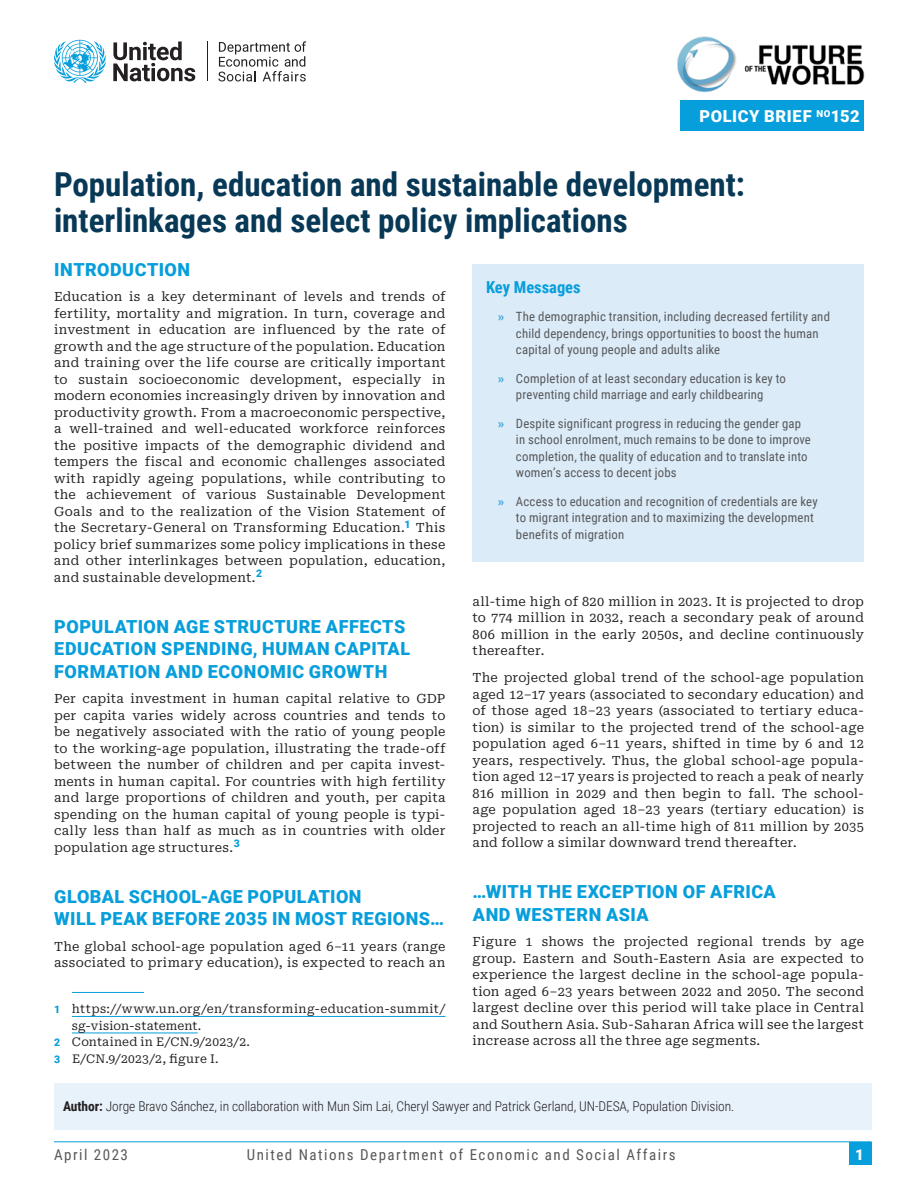
<style>
.page{position:relative;width:918px;height:1188px;background:#fff}
.page>*{position:absolute;margin:0;border:0;box-sizing:border-box;transform-origin:0 0}
.t1{font:700 33px/36px "Roboto Condensed";color:#073856}
.t2{font:900 18px/22.5px "Roboto";letter-spacing:.025em;color:#069edb}
.t3{font:900 16.5px "Roboto";letter-spacing:.035em;color:#fff}
.t4{font:700 16.5px "Roboto Condensed";color:#069edb}
.t5{font:15px "Roboto Condensed";letter-spacing:.1em;color:#57585a}
.t6{font:900 15px "Roboto";color:#fff}
.t7{font:300 13.5px "Roboto Condensed";letter-spacing:-.005em;color:#231f20}
.t8{font:12.75px/16.5px "Roboto Serif";letter-spacing:.02em;color:#231f20;text-align:justify}
.t9{font:12.75px/16.5px "Roboto Condensed";letter-spacing:.015em;color:#57585a}
.t10{font:12px "Roboto Serif";letter-spacing:.02em;color:#231f20}
.s1{font-family:"Roboto";font-weight:900;font-size:10.5px;color:#069edb}
.s2{font-family:"Roboto";font-weight:900;color:#48ace0}
.s3{font-weight:700}
</style>
<div class="page">
<div style="left:849px;top:1142px;width:22px;height:23px;background:#069edb"></div>
<hr style="left:54px;top:1141px;width:818px;height:1px;background:#069edb">
<hr style="left:72px;top:992px;width:72px;height:1px;background:#069edb">
<hr style="left:72px;top:1016px;width:374px;height:1px;background:#069edb">
<hr style="left:72px;top:1033px;width:126px;height:1px;background:#069edb">
<div style="left:680px;top:100px;width:184px;height:30px;background:#069edb"></div>
<div style="left:54px;top:1083px;width:818px;height:46px;background:#e8f2fa"></div>
<div style="left:472px;top:264px;width:392px;height:298px;background:#dbebf8"></div>
<img style="left:677px;top:36px;width:188px;height:56px">
<svg style="left:218px;top:41px;width:88px;height:41px"></svg>
<hr style="left:207px;top:42px;width:1px;height:39px;background:#241f21">
<svg style="left:54px;top:39px;width:52px;height:44px"></svg>
<svg style="left:113px;top:41px;width:82px;height:41px"></svg>
<p class="t3" style="left:699px;top:105px;width:162px">POLICY BRIEF <sup>NO</sup>152</p>
<h1 class="t1" style="left:54px;top:165px;width:692px">Population, education and sustainable development: interlinkages and select policy implications</h1>
<h2 class="t2" style="left:54px;top:257px;width:137px">INTRODUCTION</h2>
<p class="t8" style="left:54px;top:287px;width:393px">Education is a key determinant of levels and trends of fertility, mortality and migration. In turn, coverage and investment in education are influenced by the rate of growth and the age structure of the population. Education and training over the life course are critically important to sustain socioeconomic development, especially in modern economies increasingly driven by innovation and productivity growth. From a macroeconomic perspective, a well-trained and well-educated workforce reinforces the positive impacts of the demographic dividend and tempers the fiscal and economic challenges associated with rapidly ageing populations, while contributing to the achievement of various Sustainable Development Goals and to the realization of the Vision Statement of the Secretary-General on Transforming Education.<sup>1</sup> This policy brief summarizes some policy implications in these and other interlinkages between population, education, and sustainable development.<sup>2</sup></p>
<h2 class="t2" style="left:54px;top:614px;width:357px">POPULATION AGE STRUCTURE AFFECTS<br>EDUCATION SPENDING, HUMAN CAPITAL<br>FORMATION AND ECONOMIC GROWTH</h2>
<p class="t8" style="left:54px;top:689px;width:393px">Per capita investment in human capital relative to GDP per capita varies widely across countries and tends to be negatively associated with the ratio of young people to the working-age population, illustrating the trade-off between the number of children and per capita invest&shy;ments in human capital. For countries with high fertility and large proportions of children and youth, per capita spending on the human capital of young people is typi&shy;cally less than half as much as in countries with older population age structures.<sup>3</sup></p>
<h2 class="t2" style="left:54px;top:884px;width:391px">GLOBAL SCHOOL-AGE POPULATION<br>WILL PEAK BEFORE 2035 IN MOST REGIONS…</h2>
<p class="t8" style="left:54px;top:937px;width:393px">The global school-age population aged 6–11 years (range associated to primary education), is expected to reach an</p>
<p class="t10" style="left:54px;top:1000px;width:393px"><span class="s1">1</span> https://www.un.org/en/transforming-education-summit/</p>
<p class="t10" style="left:72px;top:1016px;width:131px">sg-vision-statement.</p>
<p class="t10" style="left:54px;top:1033px;width:198px"><span class="s1">2</span> Contained in E/CN.9/2023/2.</p>
<p class="t10" style="left:54px;top:1049px;width:166px"><span class="s1">3</span> E/CN.9/2023/2, figure I.</p>
<p class="t4" style="left:486px;top:275px;width:96px">Key Messages</p>
<p class="t9" style="left:516px;top:308px;width:316px;text-indent:-18px"><span class="s2">»</span> The demographic transition, including decreased fertility and child dependency, brings opportunities to boost the human capital of young people and adults alike</p>
<p class="t9" style="left:498px;top:369px;width:289px;text-align:center"><span class="s2">»</span> Completion of at least secondary education is key to preventing child marriage and early childbearing</p>
<p class="t9" style="left:516px;top:414px;width:296px;text-indent:-18px"><span class="s2">»</span> Despite significant progress in reducing the gender gap in school enrolment, much remains to be done to improve completion, the quality of education and to translate into women’s access to decent jobs</p>
<p class="t9" style="left:516px;top:492px;width:303px;text-indent:-18px"><span class="s2">»</span> Access to education and recognition of credentials are key to migrant integration and to maximizing the development benefits of migration</p>
<p class="t8" style="left:472px;top:592px;width:393px">all-time high of 820 million in 2023. It is projected to drop to 774 million in 2032, reach a secondary peak of around 806 million in the early 2050s, and decline continuously thereafter.</p>
<p class="t8" style="left:472px;top:669px;width:393px">The projected global trend of the school-age population aged 12–17 years (associated to secondary education) and of those aged 18–23 years (associated to tertiary educa&shy;tion) is similar to the projected trend of the school-age population aged 6–11 years, shifted in time by 6 and 12 years, respectively. Thus, the global school-age popula&shy;tion aged 12–17 years is projected to reach a peak of nearly 816 million in 2029 and then begin to fall. The school&shy;age population aged 18–23 years (tertiary education) is projected to reach an all-time high of 811 million by 2035 and follow a similar downward trend thereafter.</p>
<h2 class="t2" style="left:472px;top:880px;width:305px">…WITH THE EXCEPTION OF AFRICA<br>AND WESTERN ASIA</h2>
<p class="t8" style="left:472px;top:933px;width:393px">Figure 1 shows the projected regional trends by age group. Eastern and South-Eastern Asia are expected to experience the largest decline in the school-age popula&shy;tion aged 6–23 years between 2022 and 2050. The second largest decline over this period will take place in Central and Southern Asia. Sub-Saharan Africa will see the largest increase across all the three age segments.</p>
<p class="t7" style="left:63px;top:1097px;width:673px"><span class="s3">Author:</span> Jorge Bravo Sánchez, in collaboration with Mun Sim Lai, Cheryl Sawyer and Patrick Gerland, UN-DESA, Population Division.</p>
<p class="t5" style="left:54px;top:1144px;width:76px">April 2023</p>
<p class="t5" style="left:247px;top:1144px;width:430px">United Nations Department of Economic and Social Affairs</p>
<p class="t6" style="left:855px;top:1144px;width:10px">1</p>
</div>
